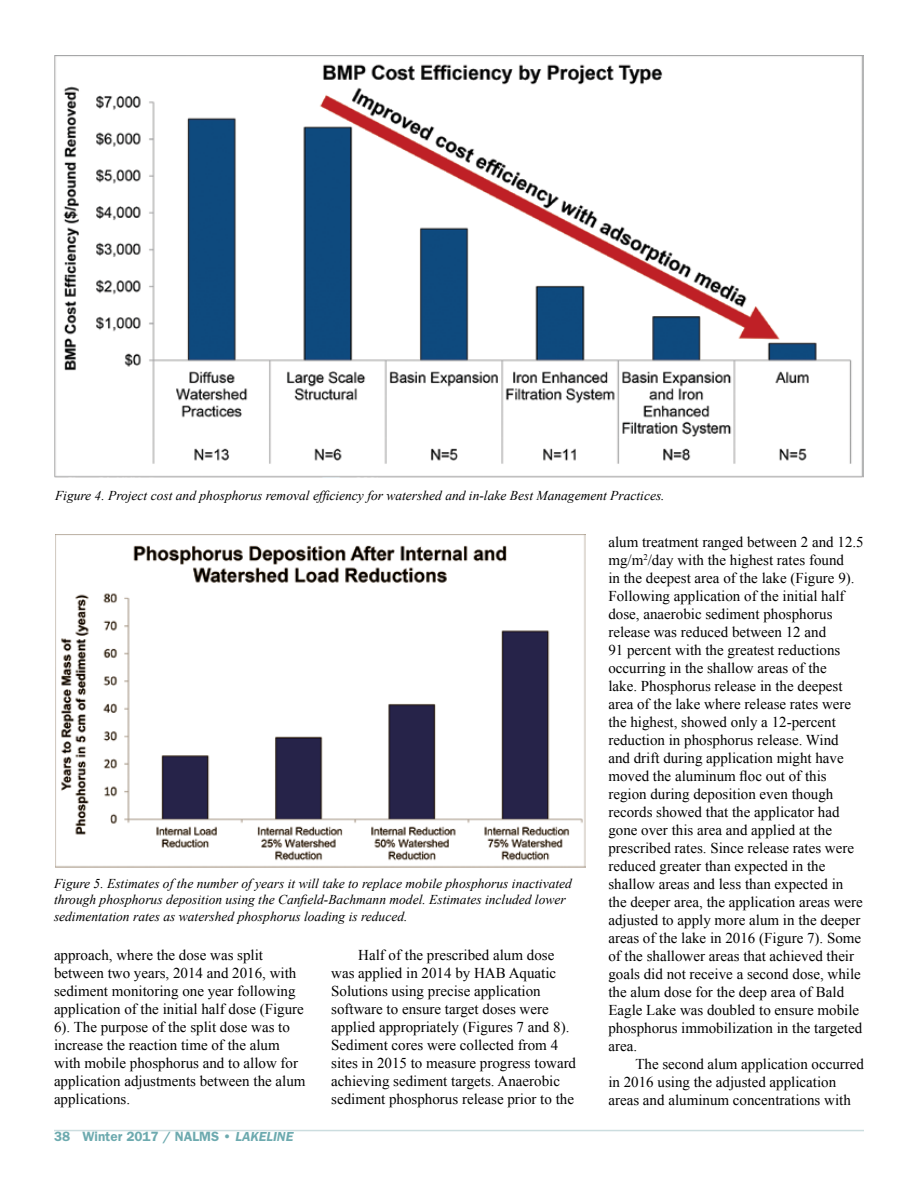
<style>
.page{position:relative;width:918px;height:1188px;background:#fff}
.page>*{position:absolute;margin:0;border:0;box-sizing:border-box;transform-origin:0 0}
.t1{font:15px/18px "Times New Roman";color:#000}
.t2{font:italic 13.5px/16.5px "Times New Roman";color:#000}
.t3{font:600 13.5px "Franklin Gothic";color:#6daaaf}
.s1{font-style:italic}
</style>
<div class="page">
<hr style="left:54px;top:1130px;width:810px;height:1px;background:#ccdddf">
<img style="left:55px;top:535px;width:531px;height:332px">
<img style="left:54px;top:56px;width:809px;height:422px">
<p class="t2" style="left:55px;top:487px;width:611px">Figure 4. Project cost and phosphorus removal efficiency for watershed and in-lake Best Management Practices.</p>
<p class="t2" style="left:54px;top:875px;width:519px">Figure 5. Estimates of the number of years it will take to replace mobile phosphorus inactivated through phosphorus deposition using the Canfield-Bachmann model. Estimates included lower sedimentation rates as watershed phosphorus loading is reduced.</p>
<p class="t1" style="left:54px;top:945px;width:253px">approach, where the dose was split between two years, 2014 and 2016, with sediment monitoring one year following application of the initial half dose (Figure 6). The purpose of the split dose was to increase the reaction time of the alum with mobile phosphorus and to allow for application adjustments between the alum applications.</p>
<p class="t1" style="left:331px;top:945px;width:246px;text-indent:27px">Half of the prescribed alum dose was applied in 2014 by HAB Aquatic Solutions using precise application software to ensure target doses were applied appropriately (Figures 7 and 8).<br>Sediment cores were collected from 4 sites in 2015 to measure progress toward achieving sediment targets. Anaerobic sediment phosphorus release prior to the</p>
<p class="t3" style="left:54px;top:1128px;width:241px">38 Winter 2017 / NALMS • <span class="s1">LAKELINE</span></p>
<p class="t1" style="left:608px;top:532px;width:257px">alum treatment ranged between 2 and 12.5 mg/m<sup>2</sup>/day with the highest rates found<br>in the deepest area of the lake (Figure 9).<br>Following application of the initial half dose, anaerobic sediment phosphorus release was reduced between 12 and<br>91 percent with the greatest reductions occurring in the shallow areas of the<br>lake. Phosphorus release in the deepest area of the lake where release rates were the highest, showed only a 12-percent reduction in phosphorus release. Wind and drift during application might have moved the aluminum floc out of this region during deposition even though records showed that the applicator had gone over this area and applied at the prescribed rates. Since release rates were reduced greater than expected in the shallow areas and less than expected in the deeper area, the application areas were adjusted to apply more alum in the deeper areas of the lake in 2016 (Figure 7). Some of the shallower areas that achieved their goals did not receive a second dose, while the alum dose for the deep area of Bald Eagle Lake was doubled to ensure mobile phosphorus immobilization in the targeted area.</p>
<p class="t1" style="left:608px;top:1054px;width:257px;text-indent:27px">The second alum application occurred in 2016 using the adjusted application areas and aluminum concentrations with</p>
</div>
